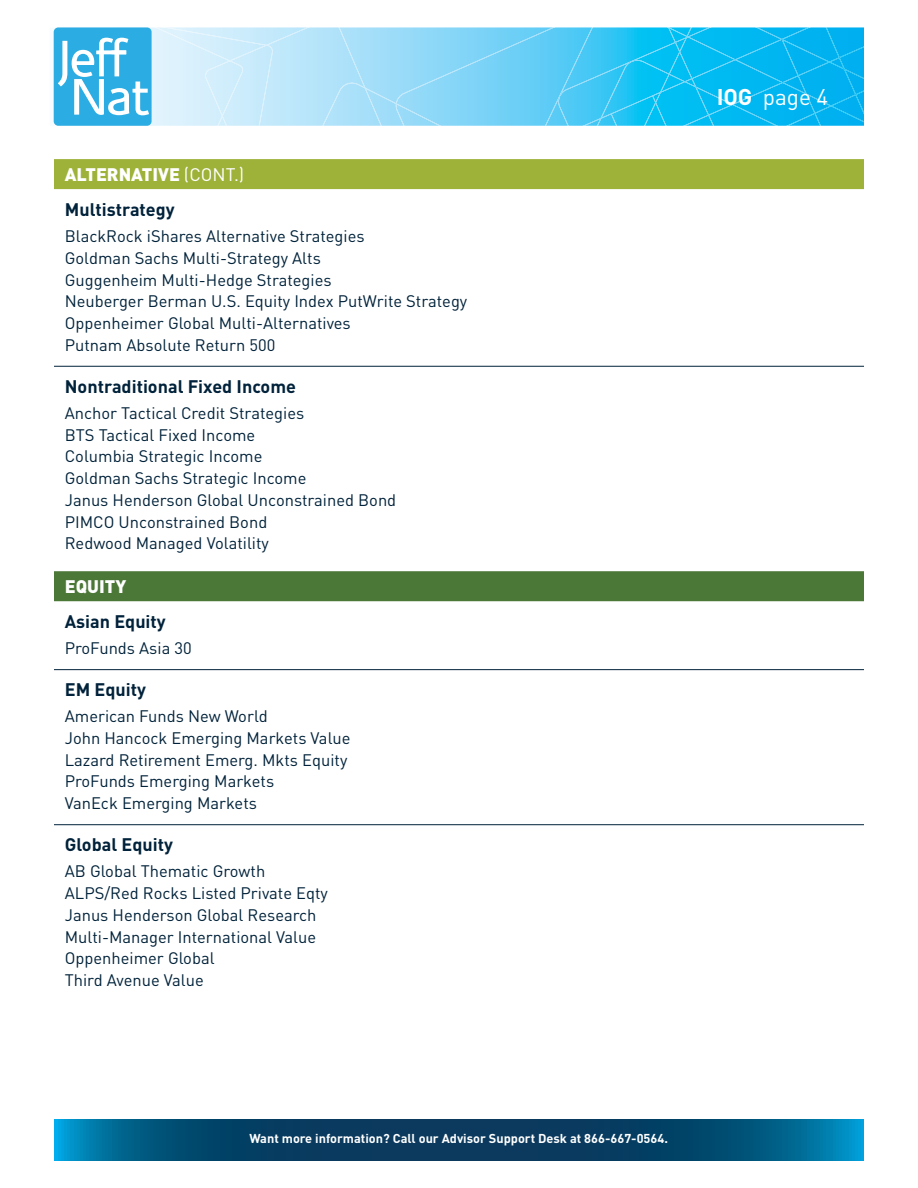
<style>
.page{position:relative;width:918px;height:1188px;background:#fff}
.page>*{position:absolute;margin:0;border:0;box-sizing:border-box;transform-origin:0 0}
.t1{font:22.5px "DIN";color:#fff}
.t2{font:700 18px/35.2px "DIN";color:#00223a}
.t3{font:900 18px "DIN";color:#fff}
.t4{font:16.5px/21.8px "DIN";color:#00223a}
.t5{font:700 12.75px "DIN";color:#fff}
.s1{font-weight:900;color:#fff}
.s2{font-weight:400;color:#fff}
.s3{font-weight:700}
</style>
<div class="page">
<svg style="left:54px;top:1120px;width:810px;height:41px;background:#044d74"></svg>
<svg style="left:389px;top:27px;width:475px;height:99px;background:#3dc6f4"></svg>
<div style="left:54px;top:27px;width:98px;height:99px;background:#2bace2;border-radius:5px"></div>
<svg style="left:58px;top:27px;width:331px;height:99px"></svg>
<div style="left:54px;top:159px;width:810px;height:30px;background:#9eb239"></div>
<hr style="left:54px;top:366px;width:810px;height:1px;background:#00223a">
<div style="left:54px;top:571px;width:810px;height:30px;background:#4b7737"></div>
<hr style="left:54px;top:669px;width:810px;height:1px;background:#00223a">
<hr style="left:54px;top:824px;width:810px;height:1px;background:#00223a">
<p class="t2" style="left:65px;top:156px;width:181px"><span class="s1">ALTERNATIVE</span> <span class="s2">(CONT.)<br></span>Multistrategy</p>
<p class="t4" style="left:65px;top:225px;width:404px">BlackRock iShares Alternative Strategies<br>Goldman Sachs Multi-Strategy Alts<br>Guggenheim Multi-Hedge Strategies<br>Neuberger Berman U.S. Equity Index PutWrite Strategy Oppenheimer Global Multi-Alternatives<br>Putnam Absolute Return 500</p>
<p class="t2" style="left:65px;top:368px;width:233px">Nontraditional Fixed Income</p>
<p class="t4" style="left:65px;top:402px;width:333px">Anchor Tactical Credit Strategies<br>BTS Tactical Fixed Income<br>Columbia Strategic Income<br>Goldman Sachs Strategic Income<br>Janus Henderson Global Unconstrained Bond<br>PIMCO Unconstrained Bond<br>Redwood Managed Volatility</p>
<p class="t3" style="left:65px;top:574px;width:63px">EQUITY</p>
<p class="t2" style="left:65px;top:603px;width:103px">Asian Equity</p>
<p class="t4" style="left:65px;top:637px;width:128px">ProFunds Asia 30</p>
<p class="t2" style="left:65px;top:671px;width:83px">EM Equity</p>
<p class="t4" style="left:65px;top:705px;width:287px">American Funds New World<br>John Hancock Emerging Markets Value<br>Lazard Retirement Emerg. Mkts Equity<br>ProFunds Emerging Markets<br>VanEck Emerging Markets</p>
<p class="t2" style="left:65px;top:826px;width:110px">Global Equity</p>
<p class="t4" style="left:65px;top:860px;width:265px">AB Global Thematic Growth<br>ALPS/Red Rocks Listed Private Eqty<br>Janus Henderson Global Research<br>Multi-Manager International Value<br>Oppenheimer Global<br>Third Avenue Value</p>
<h1 class="t1" style="left:717px;top:83px;width:113px"><span class="s3">IOG</span> page 4</h1>
<p class="t5" style="left:249px;top:1130px;width:420px">Want more information? Call our Advisor Support Desk at 866-667-0564.</p>
</div>
